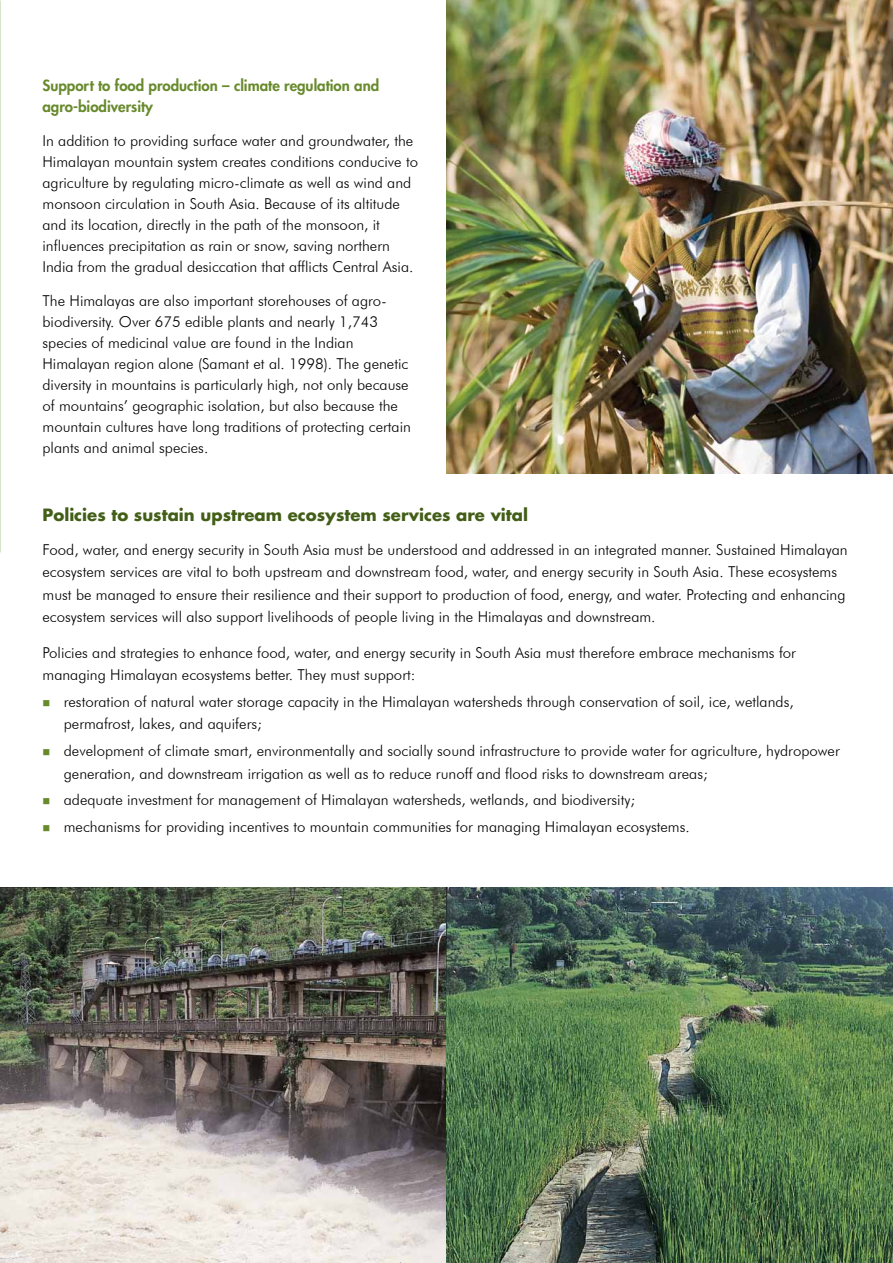
<style>
.page{position:relative;width:893px;height:1263px;background:#fff}
.page>*{position:absolute;margin:0;border:0;box-sizing:border-box;transform-origin:0 0}
.t1{font:700 16.5px "Futura Std";color:#425e17}
.t2{font:300 15px/21px "Futura BT";color:#000}
.t3{font:800 15px/21px "Futura Std";color:#688a2c}
.s1{color:#688a2c}
</style>
<div class="page">
<img style="left:446px;top:0;width:447px;height:474px">
<img style="left:0;top:888px;width:893px;height:375px">
<p class="t3" style="left:43px;top:75px;width:338px">Support to food production – climate regulation and agro-biodiversity</p>
<p class="t2" style="left:43px;top:130px;width:377px">In addition to providing surface water and groundwater, the Himalayan mountain system creates conditions conducive to agriculture by regulating micro-climate as well as wind and monsoon circulation in South Asia. Because of its altitude and its location, directly in the path of the monsoon, it influences precipitation as rain or snow, saving northern India from the gradual desiccation that afflicts Central Asia.</p>
<p class="t2" style="left:43px;top:290px;width:370px">The Himalayas are also important storehouses of agro&shy;biodiversity. Over 675 edible plants and nearly 1,743 species of medicinal value are found in the Indian Himalayan region alone (Samant et al. 1998). The genetic diversity in mountains is particularly high, not only because of mountains’ geographic isolation, but also because the mountain cultures have long traditions of protecting certain plants and animal species.</p>
<p class="t1" style="left:43px;top:504px;width:487px">Policies to sustain upstream ecosystem services are vital</p>
<p class="t2" style="left:43px;top:538px;width:807px;line-height:22.5px">Food, water, and energy security in South Asia must be understood and addressed in an integrated manner. Sustained Himalayan ecosystem services are vital to both upstream and downstream food, water, and energy security in South Asia. These ecosystems must be managed to ensure their resilience and their support to production of food, energy, and water. Protecting and enhancing ecosystem services will also support livelihoods of people living in the Himalayas and downstream.</p>
<p class="t2" style="left:43px;top:641px;width:755px;line-height:22.5px">Policies and strategies to enhance food, water, and energy security in South Asia must therefore embrace mechanisms for managing Himalayan ecosystems better. They must support:</p>
<p class="t2" style="left:64px;top:690px;width:731px;line-height:22.5px;text-indent:-21px"><span class="s1">■</span> restoration of natural water storage capacity in the Himalayan watersheds through conservation of soil, ice, wetlands, permafrost, lakes, and aquifers;</p>
<p class="t2" style="left:64px;top:739px;width:777px;line-height:22.5px;text-indent:-21px"><span class="s1">■</span> development of climate smart, environmentally and socially sound infrastructure to provide water for agriculture, hydropower generation, and downstream irrigation as well as to reduce runoff and flood risks to downstream areas;</p>
<p class="t2" style="left:43px;top:789px;width:594px"><span class="s1">■</span> adequate investment for management of Himalayan watersheds, wetlands, and biodiversity;</p>
<p class="t2" style="left:43px;top:816px;width:649px"><span class="s1">■</span> mechanisms for providing incentives to mountain communities for managing Himalayan ecosystems.</p>
</div>
